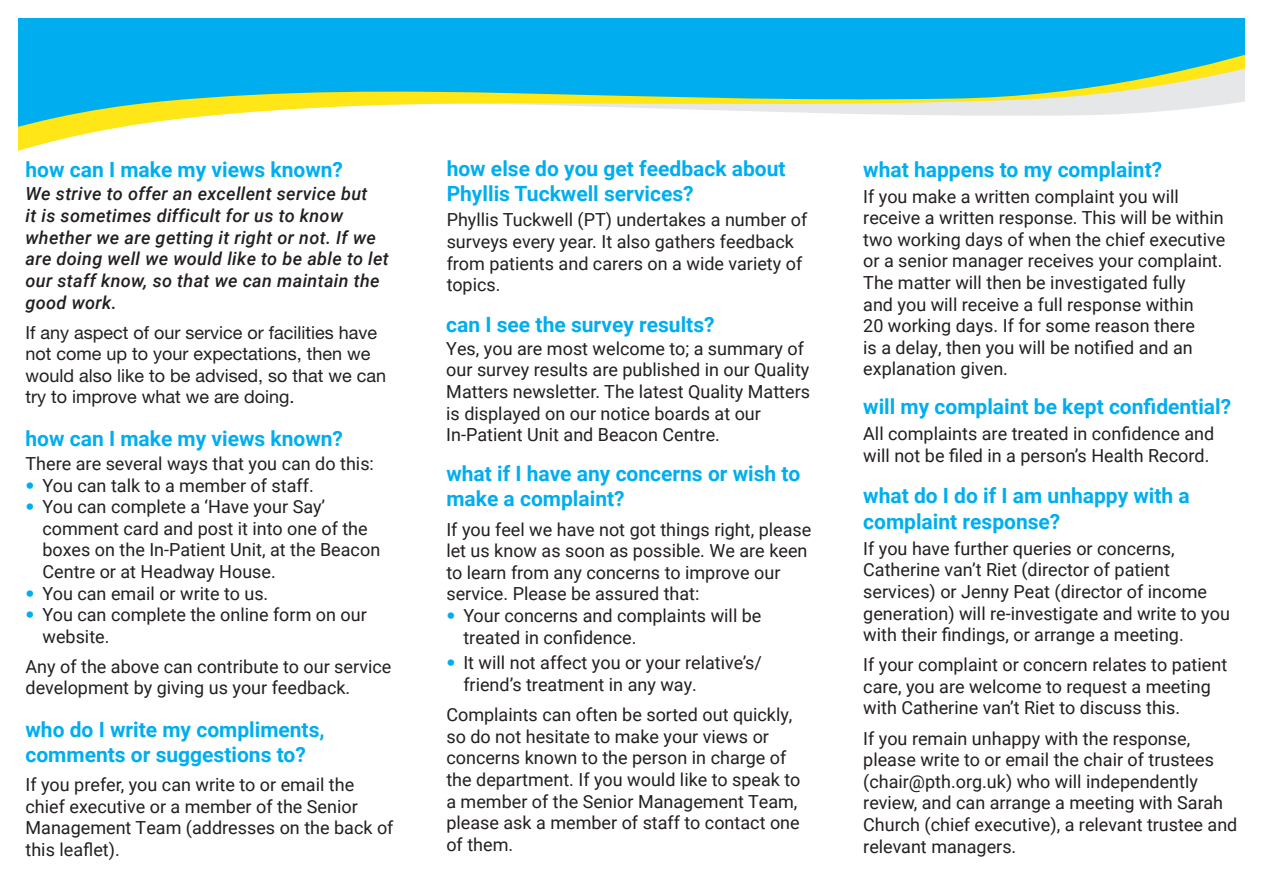
<style>
.page{position:relative;width:1263px;height:893px;background:#fff}
.page>*{position:absolute;margin:0;border:0;box-sizing:border-box;transform-origin:0 0}
.t1{font:700 21px/25.2px "Roboto";color:#00aeef}
.t2{font:18px/21.6px "Roboto";color:#231f20}
.t3{font:italic 500 18px/21.6px "Roboto";letter-spacing:.02em;color:#231f20}
.t4{font:18px/21.6px "Helvetica Neue LT Pro";color:#231f20}
.s1{font-family:"Helvetica Neue LT Pro";color:#00aeef}
</style>
<div class="page">
<svg style="left:18px;top:18px;width:1227px;height:124px;fill:#00aeef"></svg>
<p class="t1" style="left:26px;top:156px;width:319px">how can I make my views known?</p>
<p class="t1" style="left:447px;top:155px;width:340px">how else do you get feedback about<br>Phyllis Tuckwell services?</p>
<p class="t1" style="left:863px;top:156px;width:300px">what happens to my complaint?</p>
<p class="t3" style="left:26px;top:183px;width:365px">We strive to offer an excellent service but<br>it is sometimes difficult for us to know whether we are getting it right or not. If we are doing well we would like to be able to let our staff know, so that we can maintain the good work.</p>
<p class="t4" style="left:26px;top:321px;width:362px">If any aspect of our service or facilities have not come up to your expectations, then we would also like to be advised, so that we can try to improve what we are doing.</p>
<p class="t2" style="left:863px;top:185px;width:364px">If you make a written complaint you will receive a written response. This will be within two working days of when the chief executive or a senior manager receives your complaint.<br>The matter will then be investigated fully<br>and you will receive a full response within<br>20 working days. If for some reason there<br>is a delay, then you will be notified and an explanation given.</p>
<p class="t2" style="left:447px;top:208px;width:362px">Phyllis Tuckwell (PT) undertakes a number of surveys every year. It also gathers feedback from patients and carers on a wide variety of topics.</p>
<p class="t1" style="left:446px;top:311px;width:270px">can I see the survey results?</p>
<p class="t2" style="left:446px;top:337px;width:365px">Yes, you are most welcome to; a summary of our survey results are published in our Quality Matters newsletter. The latest Quality Matters is displayed on our notice boards at our In-Patient Unit and Beacon Centre.</p>
<p class="t1" style="left:863px;top:393px;width:369px">will my complaint be kept confidential?</p>
<p class="t2" style="left:863px;top:422px;width:353px">All complaints are treated in confidence and will not be filed in a person’s Health Record.</p>
<p class="t1" style="left:26px;top:425px;width:319px">how can I make my views known?</p>
<p class="t2" style="left:26px;top:452px;width:350px">There are several ways that you can do this:</p>
<p class="t2" style="left:26px;top:474px;width:290px"><span class="s1">•</span> You can talk to a member of staff.</p>
<p class="t2" style="left:43px;top:495px;width:339px;text-indent:-17px"><span class="s1">•</span> You can complete a ‘Have your Say’ comment card and post it into one of the boxes on the In-Patient Unit, at the Beacon Centre or at Headway House.</p>
<p class="t2" style="left:26px;top:582px;width:244px"><span class="s1">•</span> You can email or write to us.</p>
<p class="t2" style="left:43px;top:603px;width:326px;text-indent:-17px"><span class="s1">•</span> You can complete the online form on our website.</p>
<p class="t2" style="left:26px;top:655px;width:367px">Any of the above can contribute to our service development by giving us your feedback.</p>
<p class="t1" style="left:446px;top:460px;width:355px">what if I have any concerns or wish to make a complaint?</p>
<p class="t1" style="left:863px;top:482px;width:328px">what do I do if I am unhappy with a complaint response?</p>
<p class="t2" style="left:446px;top:518px;width:366px">If you feel we have not got things right, please let us know as soon as possible. We are keen to learn from any concerns to improve our service. Please be assured that:</p>
<p class="t2" style="left:463px;top:604px;width:300px;text-indent:-17px"><span class="s1">•</span> Your concerns and complaints will be treated in confidence.</p>
<p class="t2" style="left:463px;top:651px;width:300px;text-indent:-17px"><span class="s1">•</span> It will not affect you or your relative’s/ friend’s treatment in any way.</p>
<p class="t2" style="left:446px;top:703px;width:356px">Complaints can often be sorted out quickly, so do not hesitate to make your views or concerns known to the person in charge of the department. If you would like to speak to a member of the Senior Management Team, please ask a member of staff to contact one of them.</p>
<p class="t2" style="left:863px;top:537px;width:368px">If you have further queries or concerns, Catherine van’t Riet (director of patient services) or Jenny Peat (director of income generation) will re-investigate and write to you with their findings, or arrange a meeting.</p>
<p class="t2" style="left:863px;top:653px;width:365px">If your complaint or concern relates to patient care, you are welcome to request a meeting with Catherine van’t Riet to discuss this.</p>
<p class="t2" style="left:863px;top:727px;width:376px">If you remain unhappy with the response, please write to or email the chair of trustees (chair@pth.org.uk) who will independently review, and can arrange a meeting with Sarah Church (chief executive), a relevant trustee and relevant managers.</p>
<p class="t1" style="left:25px;top:716px;width:301px">who do I write my compliments, comments or suggestions to?</p>
<p class="t2" style="left:26px;top:773px;width:370px">If you prefer, you can write to or email the chief executive or a member of the Senior Management Team (addresses on the back of this leaflet).</p>
</div>
